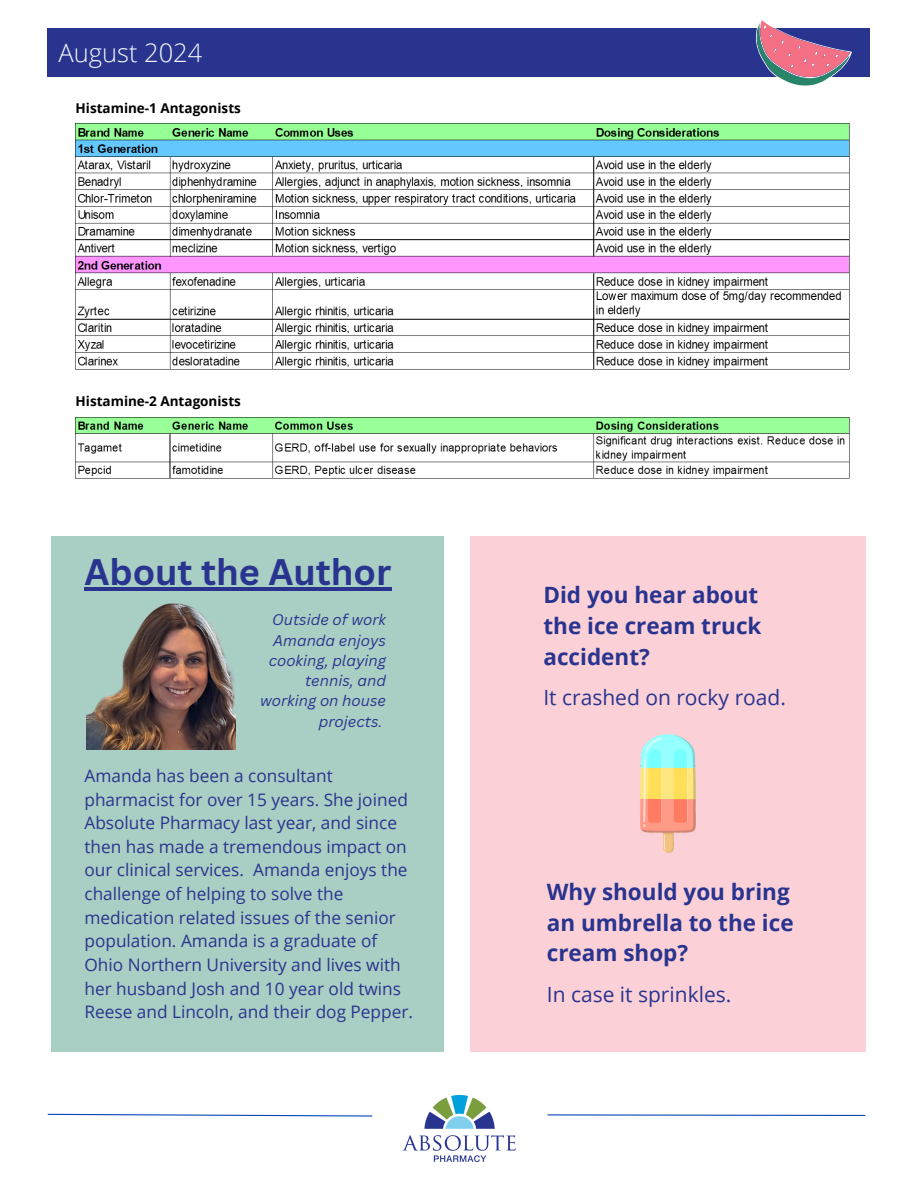
<style>
.page{position:relative;width:918px;height:1188px;background:#fff}
.page>*{position:absolute;margin:0;border:0;box-sizing:border-box;transform-origin:0 0}
.t1{font:700 36px "Canva Sans";color:#29348f}
.t2{font:300 25.5px "Open Sans";color:#f3f7fa}
.t3{font:700 22.5px/31.2px "Open Sans";color:#29348f}
.t4{font:21px "Open Sans";color:#29348f}
.t5{font:17.25px/23.7px "Open Sans";color:#29348f}
.t6{font:italic 15px/20.2px "Canva Sans";color:#29348f;text-align:right}
.t7{font:700 13.5px "Open Sans";color:#000}
</style>
<div class="page">
<div style="left:48px;top:28px;width:822px;height:48px;background:#29348f"></div>
<svg style="left:47px;top:1113px;width:326px;height:4px"></svg>
<svg style="left:547px;top:1114px;width:319px;height:2px"></svg>
<div style="left:52px;top:536px;width:392px;height:516px;background:#a9cec3"></div>
<div style="left:470px;top:536px;width:396px;height:516px;background:#fbd1d7"></div>
<img style="left:402px;top:1095px;width:114px;height:67px">
<img style="left:87px;top:603px;width:148px;height:146px">
<img style="left:640px;top:735px;width:56px;height:118px">
<svg style="left:756px;top:20px;width:97px;height:66px"></svg>
<img style="left:76px;top:124px;width:774px;height:246px">
<img style="left:76px;top:417px;width:774px;height:62px">
<hr style="left:84px;top:587px;width:308px;height:4px;background:#29348f">
<h4 class="t2" style="left:58px;top:35px;width:145px">August 2024</h4>
<h3 class="t7" style="left:76px;top:98px;width:167px">Histamine-1 Antagonists</h3>
<p class="t7" style="left:76px;top:392px;width:167px">Histamine-2 Antagonists</p>
<h6 class="t1" style="left:84px;top:547px;width:308px">About the Author</h6>
<h5 class="t6" style="left:260px;top:609px;width:128px">Outside of work<br>Amanda enjoys cooking, playing tennis, and working on house projects.</h5>
<h3 class="t5" style="left:84px;top:763px;width:330px">Amanda has been a consultant pharmacist for over 15 years. She joined Absolute Pharmacy last year, and since then has made a tremendous impact on our clinical services. Amanda enjoys the challenge of helping to solve the medication related issues of the senior population. Amanda is a graduate of Ohio Northern University and lives with her husband Josh and 10 year old twins Reese and Lincoln, and their dog Pepper.</h3>
<p class="t3" style="left:543px;top:578px;width:220px">Did you hear about the ice cream truck accident?</p>
<h1 class="t4" style="left:543px;top:683px;width:244px">It crashed on rocky road.</h1>
<p class="t3" style="left:547px;top:876px;width:248px;line-height:30.8px">Why should you bring an umbrella to the ice cream shop?</p>
<p class="t4" style="left:547px;top:979px;width:186px">In case it sprinkles.</p>
</div>
